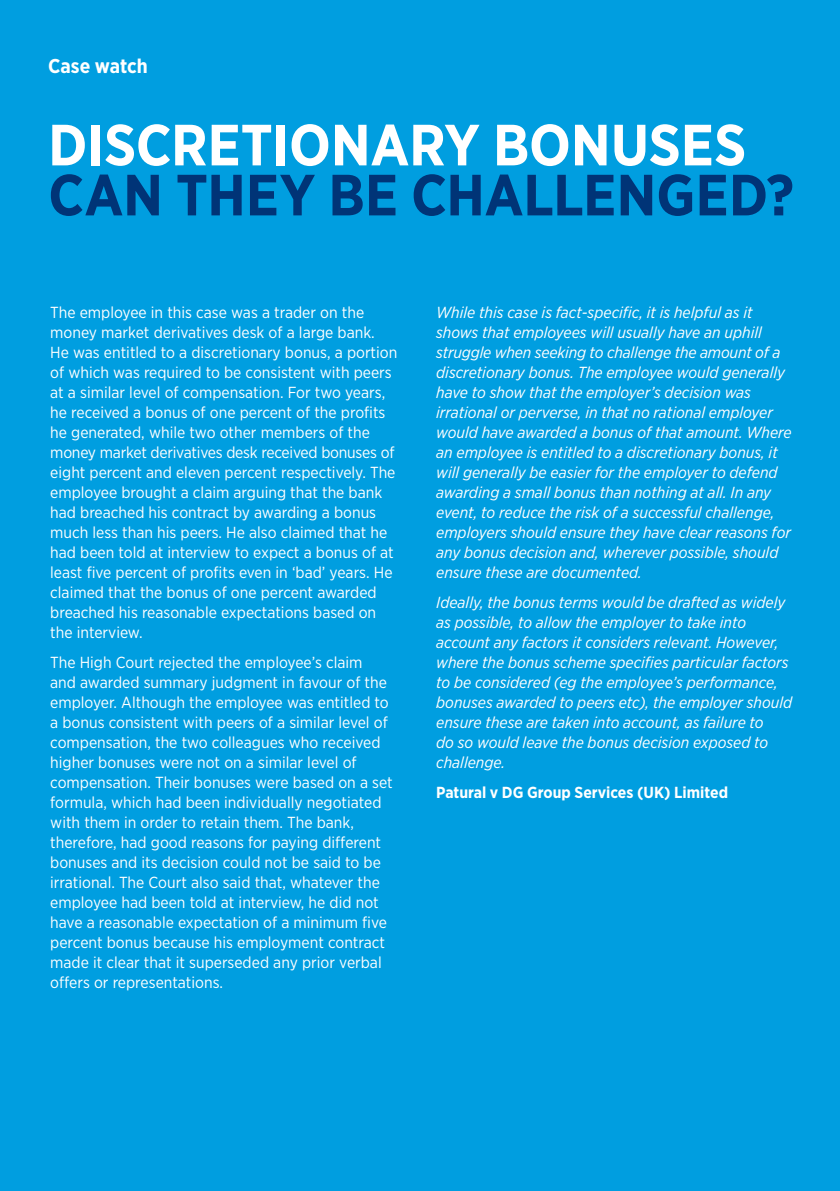
<style>
.page{position:relative;width:840px;height:1191px;background:#fff}
.page>*{position:absolute;margin:0;border:0;box-sizing:border-box;transform-origin:0 0}
.t1{font:700 58px "Gotham Narrow";letter-spacing:-.005em;color:#fff}
.t2{font:700 58px "Gotham Narrow";color:#003477}
.t3{font:700 20px "Gotham Narrow";color:#fff}
.t4{font:16px/20px "Gotham Narrow";color:#fff}
.t5{font:italic 16px/20px "Gotham Narrow";color:#fff}
.t6{font:700 16px "Gotham Narrow";color:#fff}
</style>
<div class="page">
<div style="left:0;top:0;width:839px;height:1191px;background:#009ee0"></div>
<p class="t3" style="left:48px;top:53px;width:101px">Case watch</p>
<h1 class="t1" style="left:48px;top:108px;width:699px">DISCRETIONARY BONUSES</h1>
<h1 class="t2" style="left:48px;top:158px;width:747px">CAN THEY BE CHALLENGED?</h1>
<p class="t4" style="left:50px;top:302px;width:348px">The employee in this case was a trader on the money market derivatives desk of a large bank.<br>He was entitled to a discretionary bonus, a portion of which was required to be consistent with peers at a similar level of compensation. For two years, he received a bonus of one percent of the profits he generated, while two other members of the money market derivatives desk received bonuses of eight percent and eleven percent respectively. The employee brought a claim arguing that the bank had breached his contract by awarding a bonus much less than his peers. He also claimed that he had been told at interview to expect a bonus of at least five percent of profits even in ‘bad’ years. He claimed that the bonus of one percent awarded breached his reasonable expectations based on the interview.</p>
<p class="t4" style="left:50px;top:652px;width:344px">The High Court rejected the employee’s claim<br>and awarded summary judgment in favour of the employer. Although the employee was entitled to a bonus consistent with peers of a similar level of compensation, the two colleagues who received higher bonuses were not on a similar level of compensation. Their bonuses were based on a set formula, which had been individually negotiated with them in order to retain them. The bank, therefore, had good reasons for paying different bonuses and its decision could not be said to be irrational. The Court also said that, whatever the employee had been told at interview, he did not have a reasonable expectation of a minimum five percent bonus because his employment contract made it clear that it superseded any prior verbal offers or representations.</p>
<p class="t5" style="left:436px;top:302px;width:357px">While this case is fact-specific, it is helpful as it shows that employees will usually have an uphill struggle when seeking to challenge the amount of a discretionary bonus. The employee would generally have to show that the employer’s decision was irrational or perverse, in that no rational employer would have awarded a bonus of that amount. Where an employee is entitled to a discretionary bonus, it will generally be easier for the employer to defend awarding a small bonus than nothing at all. In any event, to reduce the risk of a successful challenge, employers should ensure they have clear reasons for any bonus decision and, wherever possible, should ensure these are documented.</p>
<p class="t5" style="left:436px;top:592px;width:357px">Ideally, the bonus terms would be drafted as widely as possible, to allow the employer to take into account any factors it considers relevant. However, where the bonus scheme specifies particular factors to be considered (eg the employee’s performance, bonuses awarded to peers etc), the employer should ensure these are taken into account, as failure to<br>do so would leave the bonus decision exposed to challenge.</p>
<p class="t6" style="left:436px;top:782px;width:293px">Patural v DG Group Services (UK) Limited</p>
</div>
